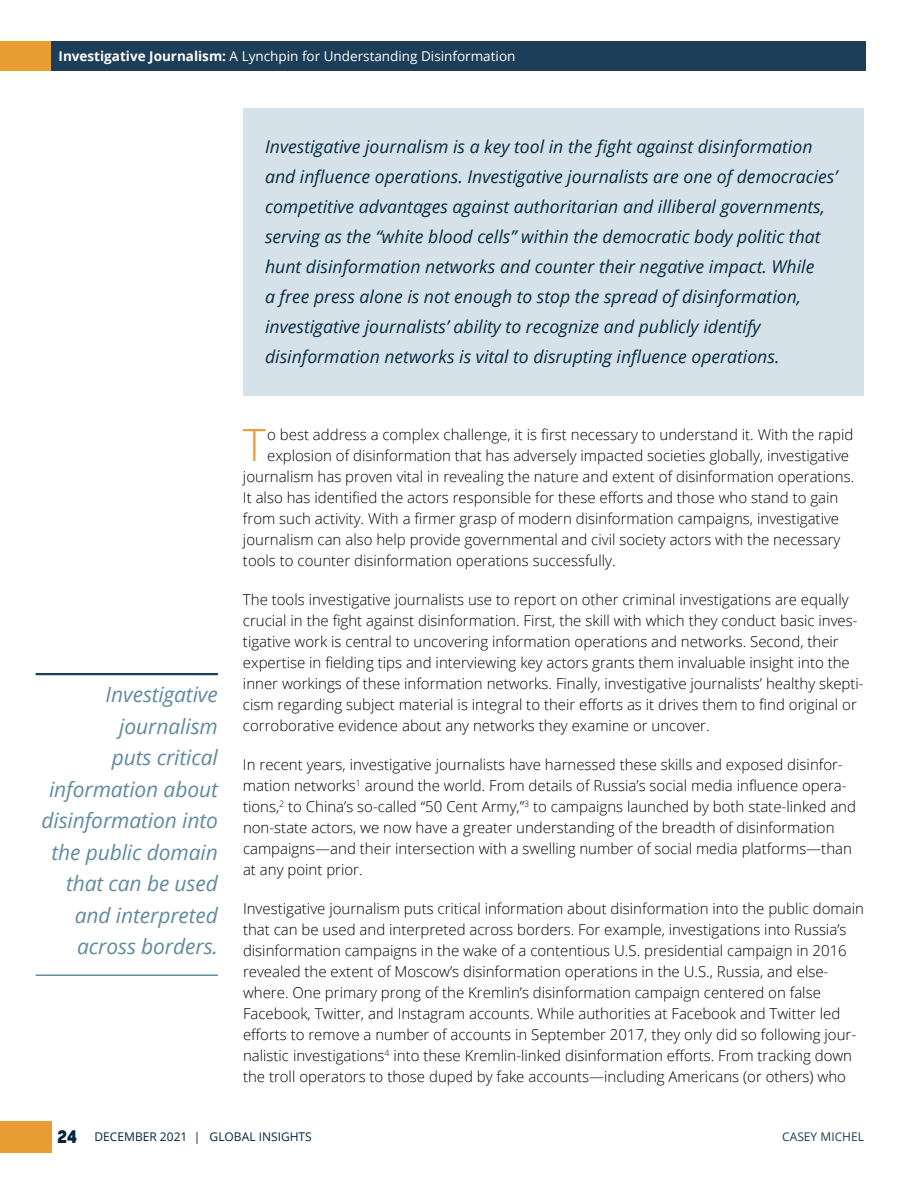
<style>
.page{position:relative;width:918px;height:1188px;background:#fff}
.page>*{position:absolute;margin:0;border:0;box-sizing:border-box;transform-origin:0 0}
.t1{font:300 44.4px "Open Sans";color:#e79d32}
.t2{font:italic 21px/31.5px "Open Sans";letter-spacing:-.005em;color:#608b9f;text-align:right}
.t3{font:800 18px "Korolev";color:#002442}
.t4{font:italic 17.7px/30px "Open Sans";color:#072b3f}
.t5{font:300 15px/21px "Open Sans";color:#000}
.t6{font:13.5px "Open Sans";color:#fff}
.t7{font:12px "Open Sans";color:#002442}
.t8{font:12px "Open Sans";color:#1d3e58}
.s1{font-weight:700}
</style>
<div class="page">
<div style="left:0;top:1121px;width:52px;height:32px;background:#e79d32"></div>
<div style="left:50px;top:41px;width:816px;height:29px;background:#1d3e58"></div>
<div style="left:0;top:41px;width:51px;height:29px;background:#e79d32"></div>
<hr style="left:36px;top:673px;width:182px;height:2px;background:#1d3e58">
<hr style="left:36px;top:974px;width:182px;height:2px;background:#608b9f">
<div style="left:243px;top:108px;width:621px;height:287px;background:#d5e2e9"></div>
<p class="t6" style="left:59px;top:47px;width:458px"><span class="s1">Investigative Journalism:</span> A Lynchpin for Understanding Disinformation</p>
<p class="t4" style="left:265px;top:131px;width:574px">Investigative journalism is a key tool in the fight against disinformation and influence operations. Investigative journalists are one of democracies’ competitive advantages against authoritarian and illiberal governments, serving as the “white blood cells” within the democratic body politic that hunt disinformation networks and counter their negative impact. While<br>a free press alone is not enough to stop the spread of disinformation, investigative journalists’ ability to recognize and publicly identify disinformation networks is vital to disrupting influence operations.</p>
<h2 class="t2" style="left:41px;top:678px;width:178px">Investigative journalism<br>puts critical information about disinformation into the public domain that can be used and interpreted across borders.</h2>
<h1 class="t1" style="left:243px;top:415px;width:25px">T</h1>
<p class="t5" style="left:267px;top:424px;width:588px">o best address a complex challenge, it is first necessary to understand it. With the rapid</p>
<p class="t5" style="left:267px;top:445px;width:583px">explosion of disinformation that has adversely impacted societies globally, investigative</p>
<p class="t5" style="left:243px;top:466px;width:613px">journalism has proven vital in revealing the nature and extent of disinformation operations.</p>
<p class="t5" style="left:243px;top:487px;width:597px">It also has identified the actors responsible for these efforts and those who stand to gain</p>
<p class="t5" style="left:243px;top:508px;width:598px">from such activity. With a firmer grasp of modern disinformation campaigns, investigative</p>
<p class="t5" style="left:243px;top:529px;width:599px">journalism can also help provide governmental and civil society actors with the necessary</p>
<p class="t5" style="left:243px;top:550px;width:374px">tools to counter disinformation operations successfully.</p>
<p class="t5" style="left:243px;top:589px;width:622px">The tools investigative journalists use to report on other criminal investigations are equally crucial in the fight against disinformation. First, the skill with which they conduct basic inves&shy;tigative work is central to uncovering information operations and networks. Second, their expertise in fielding tips and interviewing key actors grants them invaluable insight into the inner workings of these information networks. Finally, investigative journalists’ healthy skepti&shy;cism regarding subject material is integral to their efforts as it drives them to find original or corroborative evidence about any networks they examine or uncover.</p>
<p class="t5" style="left:243px;top:754px;width:615px">In recent years, investigative journalists have harnessed these skills and exposed disinfor&shy;mation networks<sup>1</sup> around the world. From details of Russia’s social media influence opera&shy;tions,<sup>2</sup> to China’s so-called “50 Cent Army,”<sup>3</sup> to campaigns launched by both state-linked and non-state actors, we now have a greater understanding of the breadth of disinformation campaigns—and their intersection with a swelling number of social media platforms—than at any point prior.</p>
<p class="t5" style="left:243px;top:898px;width:623px">Investigative journalism puts critical information about disinformation into the public domain that can be used and interpreted across borders. For example, investigations into Russia’s disinformation campaigns in the wake of a contentious U.S. presidential campaign in 2016 revealed the extent of Moscow’s disinformation operations in the U.S., Russia, and else&shy;where. One primary prong of the Kremlin’s disinformation campaign centered on false Facebook, Twitter, and Instagram accounts. While authorities at Facebook and Twitter led efforts to remove a number of accounts in September 2017, they only did so following jour&shy;nalistic investigations<sup>4</sup> into these Kremlin-linked disinformation efforts. From tracking down the troll operators to those duped by fake accounts—including Americans (or others) who</p>
<p class="t3" style="left:58px;top:1125px;width:21px">24</p>
<p class="t7" style="left:94px;top:1128px;width:219px">DECEMBER 2021 | GLOBAL INSIGHTS</p>
<p class="t8" style="left:782px;top:1128px;width:83px">CASEY MICHEL</p>
</div>
